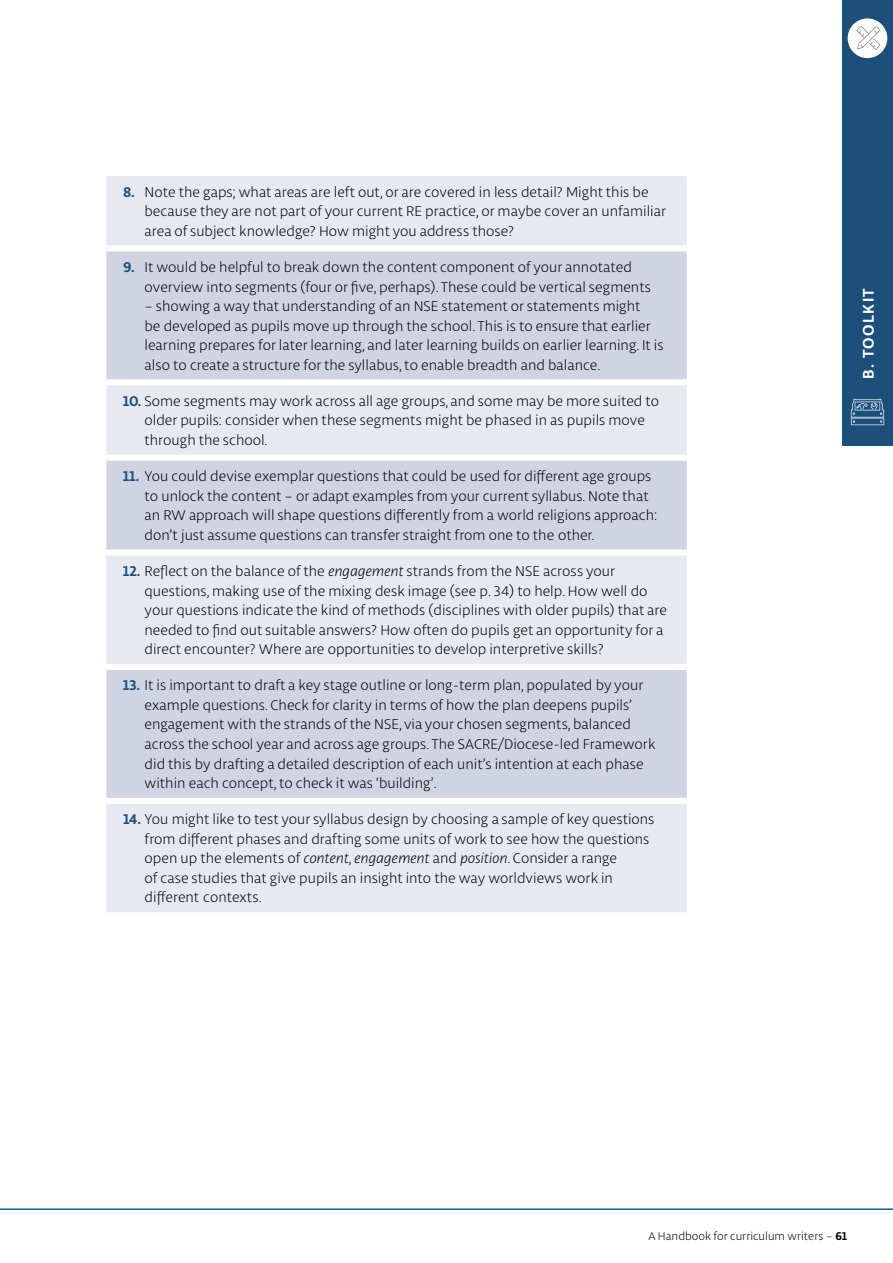
<style>
.page{position:relative;width:893px;height:1263px;background:#fff}
.page>*{position:absolute;margin:0;border:0;box-sizing:border-box;transform-origin:0 0}
.t1{font:700 16.5px "Libertad";letter-spacing:.085em;color:#fff}
.t2{font:300 15px/19.5px "Libertad";color:#000}
.t3{font:300 12px "Libertad";color:#000}
.s1{font-weight:700;color:#1d4f7b}
.s2{font-style:italic}
.s3{font-weight:700}
</style>
<div class="page">
<div style="left:106px;top:176px;width:581px;height:736px;background:#e7e9f1"></div>
<svg style="left:106px;top:251px;width:581px;height:547px;background:#d8dbe7"></svg>
<div style="left:106px;top:245px;width:581px;height:6px;background:#fff"></div>
<div style="left:106px;top:379px;width:581px;height:6px;background:#fff"></div>
<div style="left:106px;top:455px;width:581px;height:6px;background:#fff"></div>
<div style="left:106px;top:549px;width:581px;height:6px;background:#fff"></div>
<div style="left:106px;top:664px;width:581px;height:6px;background:#fff"></div>
<div style="left:106px;top:798px;width:581px;height:6px;background:#fff"></div>
<div style="left:842px;top:0;width:51px;height:446px;background:#1d4f7b"></div>
<hr style="left:0;top:1208px;width:893px;height:2px;background:#00688d">
<svg style="left:851px;top:399px;width:33px;height:26px"></svg>
<div style="left:848px;top:18px;width:39px;height:40px;background:#fff;border-radius:50%"></div>
<svg style="left:856px;top:26px;width:24px;height:24px"></svg>
<p class="t2" style="left:145px;top:182px;width:523px;text-indent:-21px"><span class="s1">8.</span> Note the gaps; what areas are left out, or are covered in less detail? Might this be because they are not part of your current RE practice, or maybe cover an unfamiliar area of subject knowledge? How might you address those?</p>
<p class="t2" style="left:145px;top:257px;width:508px;text-indent:-21px"><span class="s1">9.</span> It would be helpful to break down the content component of your annotated overview into segments (four or five, perhaps). These could be vertical segments</p>
<p class="t2" style="left:145px;top:296px;width:521px">– showing a way that understanding of an NSE statement or statements might<br>be developed as pupils move up through the school. This is to ensure that earlier learning prepares for later learning, and later learning builds on earlier learning. It is also to create a structure for the syllabus, to enable breadth and balance.</p>
<p class="t2" style="left:145px;top:391px;width:516px;text-indent:-21px"><span class="s1">10.</span> Some segments may work across all age groups, and some may be more suited to older pupils: consider when these segments might be phased in as pupils move through the school.</p>
<p class="t2" style="left:145px;top:466px;width:514px;text-indent:-21px"><span class="s1">11.</span> You could devise exemplar questions that could be used for different age groups to unlock the content – or adapt examples from your current syllabus. Note that an RW approach will shape questions differently from a world religions approach: don’t just assume questions can transfer straight from one to the other.</p>
<p class="t2" style="left:145px;top:561px;width:524px;text-indent:-21px"><span class="s1">12.</span> Reflect on the balance of the <span class="s2">engagement</span> strands from the NSE across your questions, making use of the mixing desk image (see p. 34) to help. How well do your questions indicate the kind of methods (disciplines with older pupils) that are needed to find out suitable answers? How often do pupils get an opportunity for a direct encounter? Where are opportunities to develop interpretive skills?</p>
<p class="t2" style="left:145px;top:675px;width:513px;text-indent:-21px"><span class="s1">13.</span> It is important to draft a key stage outline or long-term plan, populated by your example questions. Check for clarity in terms of how the plan deepens pupils’ engagement with the strands of the NSE, via your chosen segments, balanced across the school year and across age groups. The SACRE/Diocese-led Framework did this by drafting a detailed description of each unit’s intention at each phase within each concept, to check it was ‘building’.</p>
<p class="t2" style="left:145px;top:809px;width:511px;text-indent:-21px"><span class="s1">14.</span> You might like to test your syllabus design by choosing a sample of key questions from different phases and drafting some units of work to see how the questions open up the elements of <span class="s2">content</span>, <span class="s2">engagement</span> and <span class="s2">position</span>. Consider a range<br>of case studies that give pupils an insight into the way worldviews work in different contexts.</p>
<p class="t1" style="left:857px;top:379px;width:92px;rotate:-90deg">B. TOOLKIT</p>
<p class="t3" style="left:648px;top:1229px;width:200px">A Handbook for curriculum writers – <span class="s3">61</span></p>
</div>
